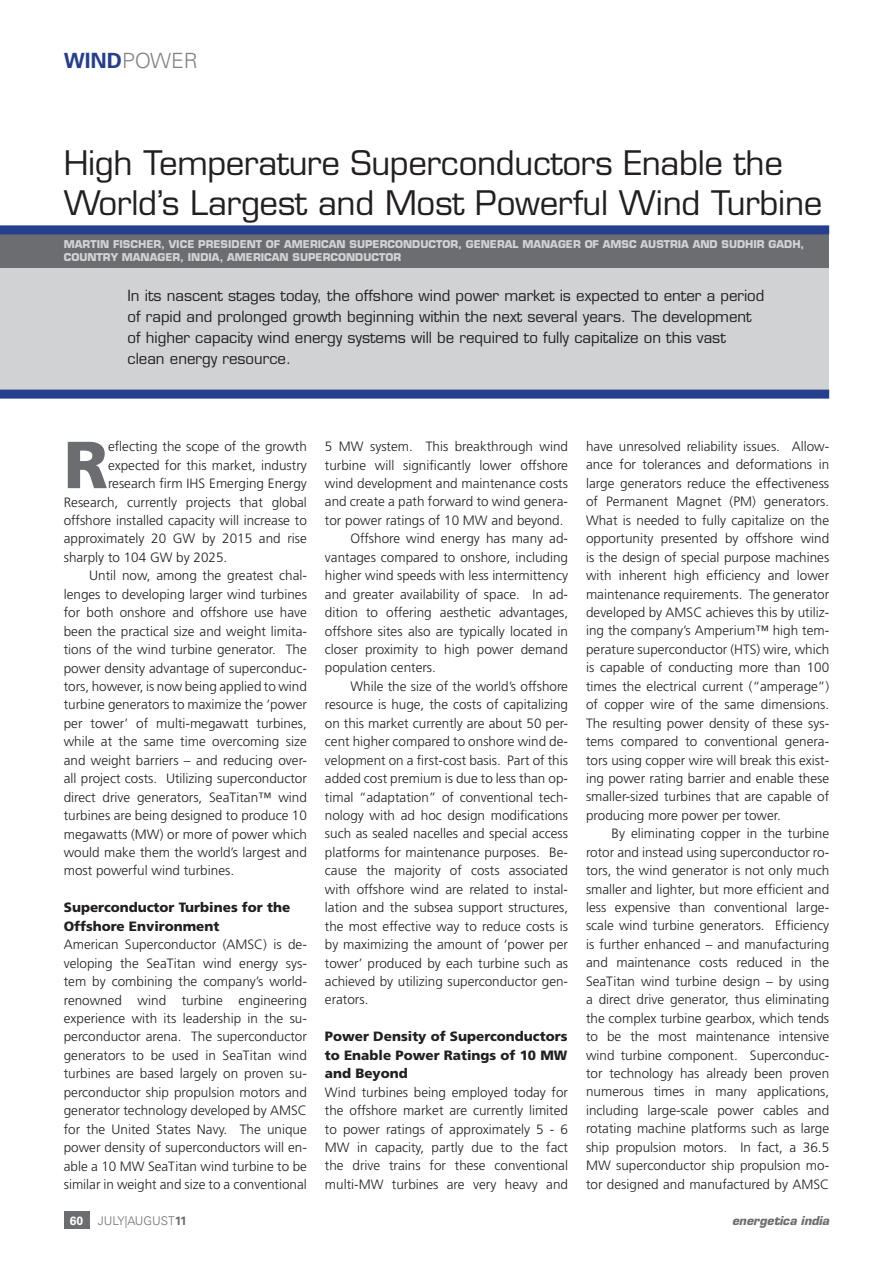
<style>
.page{position:relative;width:893px;height:1263px;background:#fff}
.page>*{position:absolute;margin:0;border:0;box-sizing:border-box;transform-origin:0 0}
.t1{font:900 66.3px "Frutiger";color:#6c6d70}
.t2{font:33px/39.6px "Eurostile";letter-spacing:-.01em;color:#231f20}
.t3{font:300 21px "Univers";color:#808285}
.t4{font:15px/21px "Eurostile";color:#231f20}
.t5{font:300 13.5px/18.5px "Frutiger";color:#231f20;text-align:justify}
.t6{font:900 13.5px/18.5px "Frutiger";color:#231f20}
.t7{font:300 12px "Univers";color:#6c6d70}
.t8{font:italic 700 12px "Eurostile";color:#6c6d70}
.t9{font:700 10.5px/12.6px "Eurostile";color:#d1d2d4}
.s1{font-weight:700;color:#253f8e}
.s2{font-weight:700;color:#fff}
.s3{font-weight:700}
</style>
<div class="page">
<div style="left:0;top:230px;width:829px;height:160px;background:#d1d2d4"></div>
<div style="left:0;top:230px;width:829px;height:38px;background:#6c6d70"></div>
<div style="left:0;top:225px;width:829px;height:9px;background:#253f8e"></div>
<div style="left:0;top:390px;width:829px;height:9px;background:#253f8e"></div>
<div style="left:64px;top:1212px;width:25px;height:17px;background:#6c6d70"></div>
<h3 class="t3" style="left:64px;top:48px;width:136px"><span class="s1">WIND</span>POWER</h3>
<h2 class="t2" style="left:64px;top:143px;width:760px">High Temperature Superconductors Enable the<br>World’s Largest and Most Powerful Wind Turbine</h2>
<p class="t9" style="left:64px;top:238px;width:742px">MARTIN FISCHER, VICE PRESIDENT OF AMERICAN SUPERCONDUCTOR, GENERAL MANAGER OF AMSC AUSTRIA AND SUDHIR GADH,<br>COUNTRY MANAGER, INDIA, AMERICAN SUPERCONDUCTOR</p>
<p class="t4" style="left:128px;top:285px;width:638px">In its nascent stages today, the offshore wind power market is expected to enter a period of rapid and prolonged growth beginning within the next several years. The development of higher capacity wind energy systems will be required to fully capitalize on this vast clean energy resource.</p>
<h1 class="t1" style="left:64px;top:425px;width:46px">R</h1>
<p class="t5" style="left:108px;top:438px;width:200px">eflecting the scope of the growth</p>
<p class="t5" style="left:108px;top:456px;width:200px">expected for this market, industry</p>
<p class="t5" style="left:108px;top:474px;width:200px">research firm IHS Emerging Energy</p>
<p class="t5" style="left:64px;top:493px;width:245px">Research, currently projects that global</p>
<p class="t5" style="left:64px;top:511px;width:245px">offshore installed capacity will increase to</p>
<p class="t5" style="left:64px;top:530px;width:245px">approximately 20 GW by 2015 and rise</p>
<p class="t5" style="left:64px;top:548px;width:165px">sharply to 104 GW by 2025.</p>
<p class="t5" style="left:89px;top:567px;width:219px">Until now, among the greatest chal-</p>
<p class="t5" style="left:64px;top:585px;width:245px">lenges to developing larger wind turbines</p>
<p class="t5" style="left:64px;top:603px;width:245px">for both onshore and offshore use have</p>
<p class="t5" style="left:64px;top:622px;width:245px">been the practical size and weight limita-</p>
<p class="t5" style="left:64px;top:640px;width:245px">tions of the wind turbine generator. The</p>
<p class="t5" style="left:64px;top:659px;width:245px">power density advantage of superconduc-</p>
<p class="t5" style="left:64px;top:677px;width:245px">tors, however, is now being applied to wind</p>
<p class="t5" style="left:64px;top:696px;width:245px">turbine generators to maximize the ‘power</p>
<p class="t5" style="left:64px;top:714px;width:245px">per tower’ of multi-megawatt turbines,</p>
<p class="t5" style="left:64px;top:733px;width:245px">while at the same time overcoming size</p>
<p class="t5" style="left:64px;top:751px;width:245px">and weight barriers – and reducing over-</p>
<p class="t5" style="left:64px;top:769px;width:245px">all project costs. Utilizing superconductor</p>
<p class="t5" style="left:64px;top:788px;width:245px">direct drive generators, SeaTitan™ wind</p>
<p class="t5" style="left:64px;top:806px;width:245px">turbines are being designed to produce 10</p>
<p class="t5" style="left:64px;top:825px;width:245px">megawatts (MW) or more of power which</p>
<p class="t5" style="left:64px;top:843px;width:245px">would make them the world’s largest and</p>
<p class="t5" style="left:64px;top:862px;width:172px">most powerful wind turbines.</p>
<p class="t6" style="left:64px;top:898px;width:228px">Superconductor Turbines for the<br>Offshore Environment</p>
<p class="t5" style="left:64px;top:935px;width:245px">American Superconductor (AMSC) is de&shy;veloping the SeaTitan wind energy sys&shy;tem by combining the company’s world&shy;renowned wind turbine engineering experience with its leadership in the su&shy;perconductor arena. The superconductor generators to be used in SeaTitan wind turbines are based largely on proven su&shy;perconductor ship propulsion motors and generator technology developed by AMSC for the United States Navy. The unique power density of superconductors will en&shy;able a 10 MW SeaTitan wind turbine to be similar in weight and size to a conventional</p>
<p class="t5" style="left:325px;top:437px;width:245px">5 MW system. This breakthrough wind</p>
<p class="t5" style="left:325px;top:456px;width:245px">turbine will significantly lower offshore</p>
<p class="t5" style="left:325px;top:474px;width:245px">wind development and maintenance costs</p>
<p class="t5" style="left:325px;top:493px;width:245px">and create a path forward to wind genera-</p>
<p class="t5" style="left:325px;top:511px;width:240px">tor power ratings of 10 MW and beyond.</p>
<p class="t5" style="left:350px;top:530px;width:219px">Offshore wind energy has many ad-</p>
<p class="t5" style="left:325px;top:548px;width:245px">vantages compared to onshore, including</p>
<p class="t5" style="left:325px;top:566px;width:245px">higher wind speeds with less intermittency</p>
<p class="t5" style="left:325px;top:585px;width:245px">and greater availability of space. In ad-</p>
<p class="t5" style="left:325px;top:603px;width:245px">dition to offering aesthetic advantages,</p>
<p class="t5" style="left:325px;top:622px;width:245px">offshore sites also are typically located in</p>
<p class="t5" style="left:325px;top:640px;width:245px">closer proximity to high power demand</p>
<p class="t5" style="left:325px;top:659px;width:113px">population centers.</p>
<p class="t5" style="left:350px;top:677px;width:219px">While the size of the world’s offshore</p>
<p class="t5" style="left:325px;top:696px;width:245px">resource is huge, the costs of capitalizing</p>
<p class="t5" style="left:325px;top:714px;width:245px">on this market currently are about 50 per-</p>
<p class="t5" style="left:325px;top:732px;width:245px">cent higher compared to onshore wind de-</p>
<p class="t5" style="left:325px;top:751px;width:245px">velopment on a first-cost basis. Part of this</p>
<p class="t5" style="left:325px;top:769px;width:245px">added cost premium is due to less than op-</p>
<p class="t5" style="left:325px;top:788px;width:245px">timal “adaptation” of conventional tech-</p>
<p class="t5" style="left:325px;top:806px;width:245px">nology with ad hoc design modifications</p>
<p class="t5" style="left:325px;top:825px;width:245px">such as sealed nacelles and special access</p>
<p class="t5" style="left:325px;top:843px;width:245px">platforms for maintenance purposes. Be-</p>
<p class="t5" style="left:325px;top:862px;width:245px">cause the majority of costs associated</p>
<p class="t5" style="left:325px;top:880px;width:245px">with offshore wind are related to instal-</p>
<p class="t5" style="left:325px;top:898px;width:245px">lation and the subsea support structures,</p>
<p class="t5" style="left:325px;top:917px;width:245px">the most effective way to reduce costs is</p>
<p class="t5" style="left:325px;top:935px;width:245px">by maximizing the amount of ‘power per</p>
<p class="t5" style="left:325px;top:954px;width:245px">tower’ produced by each turbine such as</p>
<p class="t5" style="left:325px;top:972px;width:245px">achieved by utilizing superconductor gen-</p>
<p class="t5" style="left:325px;top:991px;width:45px">erators.</p>
<p class="t6" style="left:325px;top:1027px;width:244px;text-align:justify">Power Density of Superconductors to Enable Power Ratings of 10 MW and Beyond</p>
<p class="t5" style="left:325px;top:1083px;width:245px">Wind turbines being employed today for the offshore market are currently limited to power ratings of approximately 5 - 6<br>MW in capacity, partly due to the fact the drive trains for these conventional multi-MW turbines are very heavy and</p>
<p class="t5" style="left:586px;top:437px;width:245px">have unresolved reliability issues. Allow&shy;ance for tolerances and deformations in large generators reduce the effectiveness of Permanent Magnet (PM) generators.<br>What is needed to fully capitalize on the opportunity presented by offshore wind is the design of special purpose machines with inherent high efficiency and lower maintenance requirements. The generator developed by AMSC achieves this by utiliz&shy;ing the company’s Amperium™ high tem&shy;perature superconductor (HTS) wire, which is capable of conducting more than 100 times the electrical current (“amperage”) of copper wire of the same dimensions.<br>The resulting power density of these sys&shy;tems compared to conventional genera&shy;tors using copper wire will break this exist&shy;ing power rating barrier and enable these smaller-sized turbines that are capable of producing more power per tower.</p>
<p class="t5" style="left:586px;top:824px;width:245px;text-indent:26px">By eliminating copper in the turbine rotor and instead using superconductor ro&shy;tors, the wind generator is not only much smaller and lighter, but more efficient and less expensive than conventional large&shy;scale wind turbine generators. Efficiency is further enhanced – and manufacturing and maintenance costs reduced in the SeaTitan wind turbine design – by using a direct drive generator, thus eliminating the complex turbine gearbox, which tends to be the most maintenance intensive wind turbine component. Superconduc&shy;tor technology has already been proven numerous times in many applications, including large-scale power cables and rotating machine platforms such as large ship propulsion motors. In fact, a 36.5<br>MW superconductor ship propulsion mo&shy;tor designed and manufactured by AMSC</p>
<p class="t7" style="left:70px;top:1214px;width:119px"><span class="s2">60</span> JULY|AUGUST<span class="s3">11</span></p>
<p class="t8" style="left:732px;top:1213px;width:99px">energetica india</p>
</div>
